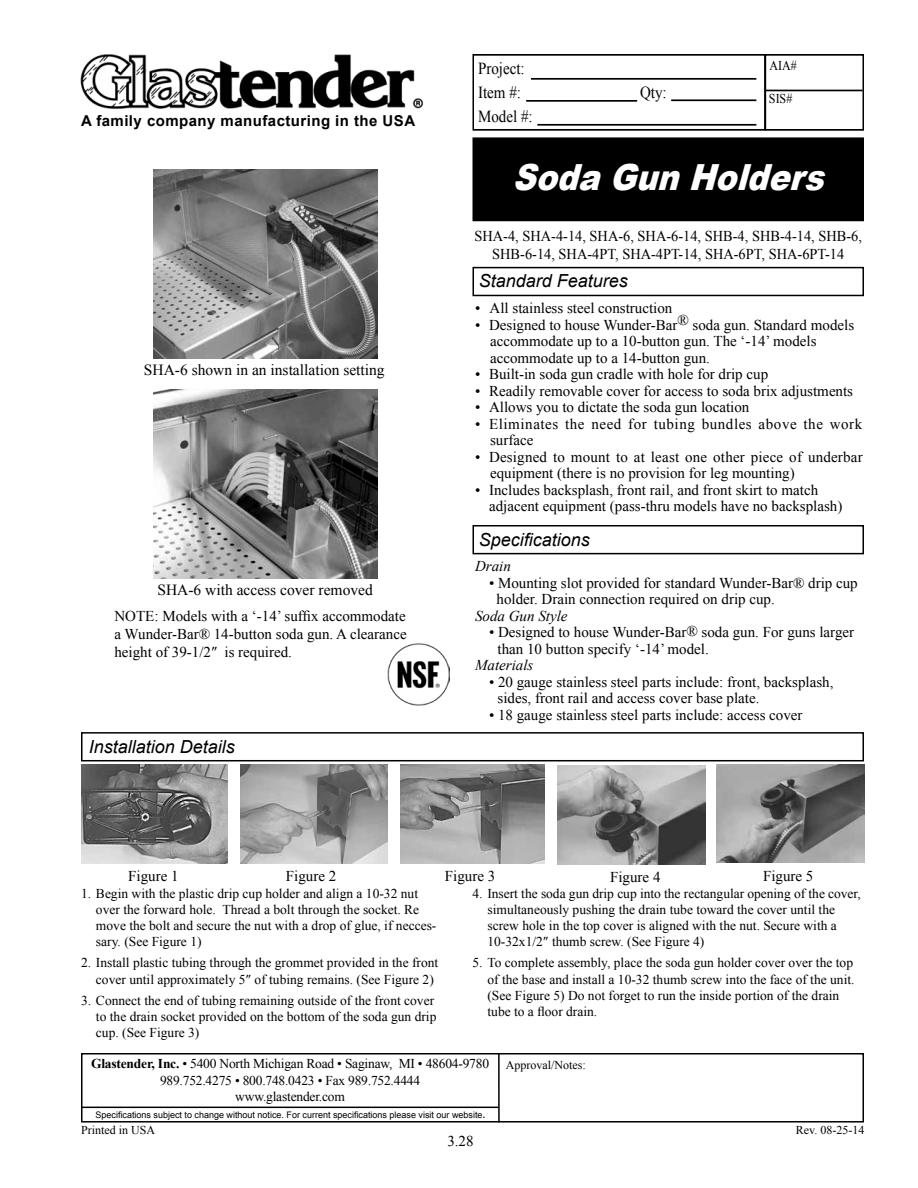
<style>
.page{position:relative;width:918px;height:1188px;background:#fff}
.page>*{position:absolute;margin:0;border:0;box-sizing:border-box;transform-origin:0 0}
.t1{font:italic 900 36px "Arial";color:#fff;scale:.88 1}
.t2{font:italic 18px "Arial";color:#000}
.t3{font:16.8px/23.5px "Times New Roman";color:#000;scale:.89 1}
.t4{font:15.45px "Times New Roman";color:#000}
.t5{font:15px/16.5px "Times New Roman";color:#000}
.t6{font:15px/18px "Times New Roman";color:#000;text-align:center;scale:.96 1}
.t7{font:15px/16.5px "Times New Roman";letter-spacing:.04em;color:#000}
.t8{font:700 15px "Arial";letter-spacing:.03em;color:#000}
.t9{font:italic 15px "Times New Roman";color:#000}
.t10{font:13.5px/16.2px "Times New Roman";color:#000}
.t11{font:13.5px "Times New Roman";color:#000;scale:.89 1}
.t12{font:12px "Times New Roman";color:#000}
.t13{font:9px "Arial";color:#000}
.s1{font-weight:700}
</style>
<div class="page">
<div style="left:473px;top:138px;width:390px;height:82px;background:#000"></div>
<div style="left:472px;top:137px;width:392px;height:84px;border:2px solid #000"></div>
<div style="left:81px;top:1053px;width:783px;height:70px;border:2px solid #000"></div>
<hr style="left:498px;top:1054px;width:2px;height:68px;background:#000">
<hr style="left:81px;top:1107px;width:418px;height:1px;background:#000">
<div style="left:472px;top:54px;width:294px;height:77px;border:2px solid #000"></div>
<hr style="left:531px;top:78px;width:225px;height:2px;background:#000">
<hr style="left:526px;top:100px;width:111px;height:2px;background:#000">
<hr style="left:671px;top:99px;width:85px;height:2px;background:#000">
<hr style="left:537px;top:124px;width:219px;height:2px;background:#000">
<div style="left:765px;top:54px;width:99px;height:77px;border:2px solid #000"></div>
<hr style="left:765px;top:90px;width:97px;height:1px;background:#000">
<img style="left:80px;top:54px;width:343px;height:55px">
<img style="left:388px;top:644px;width:62px;height:62px">
<img style="left:400px;top:764px;width:144px;height:99px">
<img style="left:717px;top:764px;width:147px;height:99px">
<div style="left:472px;top:267px;width:392px;height:29px;border:2px solid #000"></div>
<div style="left:81px;top:732px;width:783px;height:29px;border:2px solid #000"></div>
<div style="left:472px;top:525px;width:392px;height:29px;border:2px solid #000"></div>
<img style="left:153px;top:170px;width:225px;height:189px">
<img style="left:557px;top:765px;width:148px;height:99px">
<img style="left:153px;top:390px;width:225px;height:189px">
<img style="left:81px;top:764px;width:147px;height:99px">
<img style="left:240px;top:764px;width:147px;height:99px">
<p class="t8" style="left:81px;top:111px;width:336px">A family company manufacturing in the USA</p>
<p class="t4" style="left:144px;top:360px;width:242px">SHA-6 shown in an installation setting</p>
<p class="t4" style="left:157px;top:580px;width:217px">SHA-6 with access cover removed</p>
<p class="t5" style="left:114px;top:607px;width:294px;line-height:18px;text-align:justify">NOTE: Models with a ‘-14’ suffix accommodate a Wunder-Bar® 14-button soda gun. A clearance height of 39-1/2″ is required.</p>
<p class="t2" style="left:89px;top:735px;width:148px">Installation Details</p>
<p class="t3" style="left:478px;top:57px;width:54px">Project:<br>Item #:</p>
<p class="t3" style="left:478px;top:104px;width:63px">Model #:</p>
<p class="t3" style="left:640px;top:80px;width:31px">Qty:</p>
<p class="t11" style="left:770px;top:56px;width:32px">AIA#</p>
<p class="t11" style="left:769px;top:90px;width:28px">SIS#</p>
<h1 class="t1" style="left:513px;top:151px;width:370px">SodaGunHolders</h1>
<p class="t6" style="left:474px;top:226px;width:405px">SHA-4, SHA-4-14, SHA-6, SHA-6-14, SHB-4, SHB-4-14, SHB-6,<br>SHB-6-14, SHA-4PT, SHA-4PT-14, SHA-6PT, SHA-6PT-14</p>
<p class="t2" style="left:479px;top:269px;width:151px">Standard Features</p>
<p class="t5" style="left:475px;top:300px;width:199px">• All stainless steel construction</p>
<p class="t5" style="left:490px;top:316px;width:366px;text-indent:-15px">• Designed to house Wunder-Bar® soda gun. Standard models accommodate up to a 10-button gun. The ‘-14’ models accommodate up to a 14-button gun.</p>
<p class="t5" style="left:475px;top:366px;width:295px">• Built-in soda gun cradle with hole for drip cup</p>
<p class="t5" style="left:475px;top:382px;width:380px">• Readily removable cover for access to soda brix adjustments</p>
<p class="t5" style="left:475px;top:399px;width:276px">• Allows you to dictate the soda gun location</p>
<p class="t7" style="left:490px;top:415px;width:374px;text-indent:-15px">• Eliminates the need for tubing bundles above the work surface</p>
<p class="t5" style="left:490px;top:448px;width:374px;text-indent:-15px">• Designed to mount to at least one other piece of underbar equipment (there is no provision for leg mounting)</p>
<p class="t5" style="left:489px;top:481px;width:355px;text-indent:-14px">• Includes backsplash, front rail, and front skirt to match adjacent equipment (pass-thru models have no backsplash)</p>
<p class="t2" style="left:479px;top:528px;width:113px">Specifications</p>
<p class="t9" style="left:475px;top:556px;width:37px">Drain</p>
<p class="t5" style="left:497px;top:574px;width:363px;text-indent:-8px">• Mounting slot provided for standard Wunder-Bar® drip cup holder. Drain connection required on drip cup.</p>
<p class="t9" style="left:475px;top:605px;width:94px">Soda Gun Style</p>
<p class="t5" style="left:498px;top:624px;width:358px;text-indent:-8px">• Designed to house Wunder-Bar® soda gun. For guns larger than 10 button specify ‘-14’ model.</p>
<p class="t9" style="left:475px;top:655px;width:60px">Materials</p>
<p class="t5" style="left:498px;top:673px;width:337px;text-indent:-8px">• 20 gauge stainless steel parts include: front, backsplash, sides, front rail and access cover base plate.</p>
<p class="t5" style="left:489px;top:706px;width:315px">• 18 gauge stainless steel parts include: access cover</p>
<p class="t5" style="left:128px;top:867px;width:52px">Figure 1</p>
<p class="t5" style="left:286px;top:867px;width:52px">Figure 2</p>
<p class="t5" style="left:445px;top:867px;width:52px">Figure 3</p>
<p class="t5" style="left:763px;top:867px;width:52px">Figure 5</p>
<p class="t10" style="left:96px;top:885px;width:342px;text-indent:-15px">1. Begin with the plastic drip cup holder and align a 10-32 nut over the forward hole. Thread a bolt through the socket. Re move the bolt and secure the nut with a drop of glue, if necces&shy;sary. (See Figure 1)</p>
<p class="t10" style="left:96px;top:955px;width:344px;text-indent:-15px">2. Install plastic tubing through the grommet provided in the front cover until approximately 5″ of tubing remains. (See Figure 2)</p>
<p class="t10" style="left:96px;top:992px;width:342px;text-indent:-15px">3. Connect the end of tubing remaining outside of the front cover to the drain socket provided on the bottom of the soda gun drip cup. (See Figure 3)</p>
<p class="t5" style="left:610px;top:868px;width:52px">Figure 4</p>
<p class="t10" style="left:487px;top:885px;width:375px;text-indent:-15px">4. Insert the soda gun drip cup into the rectangular opening of the cover, simultaneously pushing the drain tube toward the cover until the screw hole in the top cover is aligned with the nut. Secure with a 10-32x1/2″ thumb screw. (See Figure 4)</p>
<p class="t10" style="left:487px;top:955px;width:369px;text-indent:-15px">5. To complete assembly, place the soda gun holder cover over the top of the base and install a 10-32 thumb screw into the face of the unit. (See Figure 5) Do not forget to run the inside portion of the drain tube to a floor drain.</p>
<p class="t10" style="left:91px;top:1056px;width:399px;text-align:center"><span class="s1">Glastender, Inc.</span> • 5400 North Michigan Road • Saginaw, MI • 48604-9780<br>989.752.4275 • 800.748.0423 • Fax 989.752.4444<br>www.glastender.com</p>
<p class="t12" style="left:506px;top:1057px;width:81px">Approval/Notes:</p>
<p class="t13" style="left:96px;top:1108px;width:391px">Specifications subject to change without notice. For current specifications please visit our website<span class="s1">.</span></p>
<p class="t12" style="left:81px;top:1122px;width:76px">Printed in USA</p>
<p class="t5" style="left:447px;top:1132px;width:28px">3.28</p>
<p class="t12" style="left:796px;top:1122px;width:70px">Rev. 08-25-14</p>
</div>
